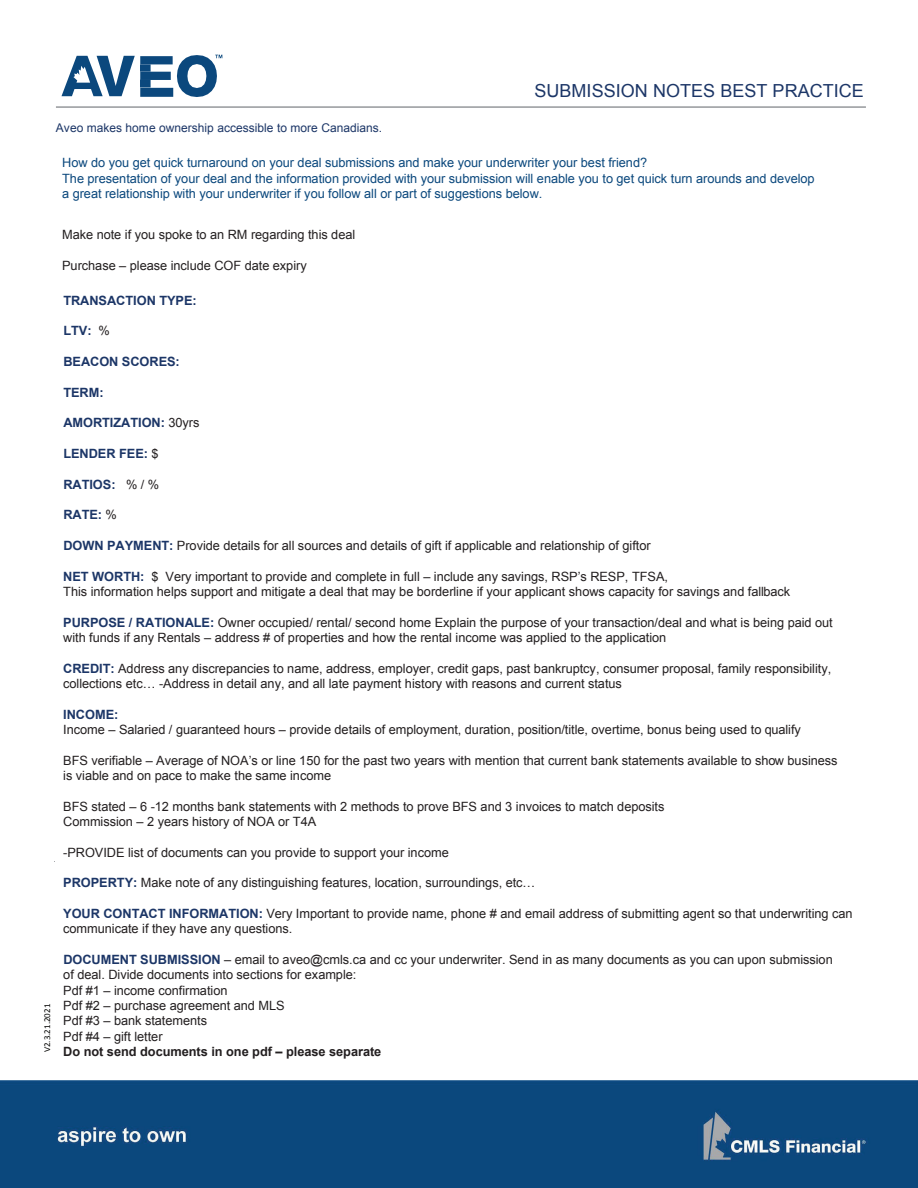
<style>
.page{position:relative;width:918px;height:1188px;background:#fff}
.page>*{position:absolute;margin:0;border:0;box-sizing:border-box;transform-origin:0 0}
.t1{font:18px "Arial";letter-spacing:.005em;color:#1c3667}
.t2{font:12.75px/15.3px "Arial";letter-spacing:-.005em;color:#231f20}
.t3{font:12.75px/15.6px "Arial";letter-spacing:-.005em;color:#0b487d}
.t4{font:700 12.75px "Arial";letter-spacing:-.005em;color:#1c3667}
.t5{font:700 12.75px "Arial";letter-spacing:-.005em;color:#231f20}
.t6{font:12px "Arial";color:#1c3667}
.t7{font:9px "Calibri";color:#040503}
.s1{font-weight:400;color:#231f20}
.s2{font-weight:700;color:#1c3667}
</style>
<div class="page">
<div style="left:0;top:1081px;width:918px;height:107px;background:#0b487d"></div>
<hr style="left:56px;top:106px;width:810px;height:2px;background:#a7a9ac">
<svg style="left:61px;top:55px;width:161px;height:42px"></svg>
<p class="t6" style="left:56px;top:120px;width:328px">Aveo makes home ownership accessible to more Canadians.</p>
<h1 class="t1" style="left:534px;top:79px;width:331px">SUBMISSION NOTES BEST PRACTICE</h1>
<p class="t7" style="left:41px;top:1052px;width:50px;rotate:-90deg">V2.3.21.2021</p>
<p class="t3" style="left:62px;top:155px;width:754px">How do you get quick turnaround on your deal submissions and make your underwriter your best friend?<br>The presentation of your deal and the information provided with your submission will enable you to get quick turn arounds and develop a great relationship with your underwriter if you follow all or part of suggestions below.</p>
<p class="t2" style="left:62px;top:227px;width:295px">Make note if you spoke to an RM regarding this deal</p>
<p class="t2" style="left:62px;top:258px;width:246px">Purchase – please include COF date expiry</p>
<p class="t4" style="left:63px;top:292px;width:135px">TRANSACTION TYPE:</p>
<p class="t4" style="left:63px;top:322px;width:48px">LTV: <span class="s1">%</span></p>
<p class="t4" style="left:63px;top:353px;width:118px">BEACON SCORES:</p>
<p class="t4" style="left:63px;top:384px;width:42px">TERM:</p>
<p class="t4" style="left:63px;top:414px;width:138px">AMORTIZATION: <span class="s1">30yrs</span></p>
<p class="t4" style="left:63px;top:445px;width:97px">LENDER FEE: <span class="s1">$</span></p>
<p class="t4" style="left:63px;top:476px;width:97px">RATIOS: <span class="s1">% / %</span></p>
<p class="t4" style="left:63px;top:506px;width:55px">RATE: <span class="s1">%</span></p>
<p class="t2" style="left:63px;top:538px;width:589px"><span class="s2">DOWN PAYMENT:</span> Provide details for all sources and details of gift if applicable and relationship of giftor</p>
<p class="t2" style="left:63px;top:569px;width:729px"><span class="s2">NET WORTH:</span> $ Very important to provide and complete in full – include any savings, RSP’s RESP, TFSA,<br>This information helps support and mitigate a deal that may be borderline if your applicant shows capacity for savings and fallback</p>
<p class="t2" style="left:63px;top:615px;width:771px"><span class="s2">PURPOSE / RATIONALE:</span> Owner occupied/ rental/ second home Explain the purpose of your transaction/deal and what is being paid out with funds if any Rentals – address # of properties and how the rental income was applied to the application</p>
<p class="t2" style="left:63px;top:661px;width:770px"><span class="s2">CREDIT:</span> Address any discrepancies to name, address, employer, credit gaps, past bankruptcy, consumer proposal, family responsibility, collections etc… -Address in detail any, and all late payment history with reasons and current status</p>
<p class="t4" style="left:63px;top:706px;width:57px">INCOME:</p>
<p class="t2" style="left:63px;top:722px;width:739px">Income – Salaried / guaranteed hours – provide details of employment, duration, position/title, overtime, bonus being used to qualify</p>
<p class="t2" style="left:63px;top:753px;width:776px">BFS verifiable – Average of NOA’s or line 150 for the past two years with mention that current bank statements available to show business is viable and on pace to make the same income</p>
<p class="t2" style="left:63px;top:799px;width:603px">BFS stated – 6 -12 months bank statements with 2 methods to prove BFS and 3 invoices to match deposits<br>Commission – 2 years history of NOA or T4A</p>
<p class="t2" style="left:63px;top:845px;width:387px">-PROVIDE list of documents can you provide to support your income</p>
<p class="t2" style="left:63px;top:875px;width:474px"><span class="s2">PROPERTY:</span> Make note of any distinguishing features, location, surroundings, etc…</p>
<p class="t2" style="left:63px;top:906px;width:791px"><span class="s2">YOUR CONTACT INFORMATION:</span> Very Important to provide name, phone # and email address of submitting agent so that underwriting can communicate if they have any questions.</p>
<p class="t2" style="left:63px;top:952px;width:771px"><span class="s2">DOCUMENT SUBMISSION</span> – email to aveo@cmls.ca and cc your underwriter. Send in as many documents as you can upon submission of deal. Divide documents into sections for example:<br>Pdf #1 – income confirmation<br>Pdf #2 – purchase agreement and MLS<br>Pdf #3 – bank statements<br>Pdf #4 – gift letter</p>
<p class="t5" style="left:63px;top:1043px;width:320px">Do not send documents in one pdf – please separate</p>
</div>
